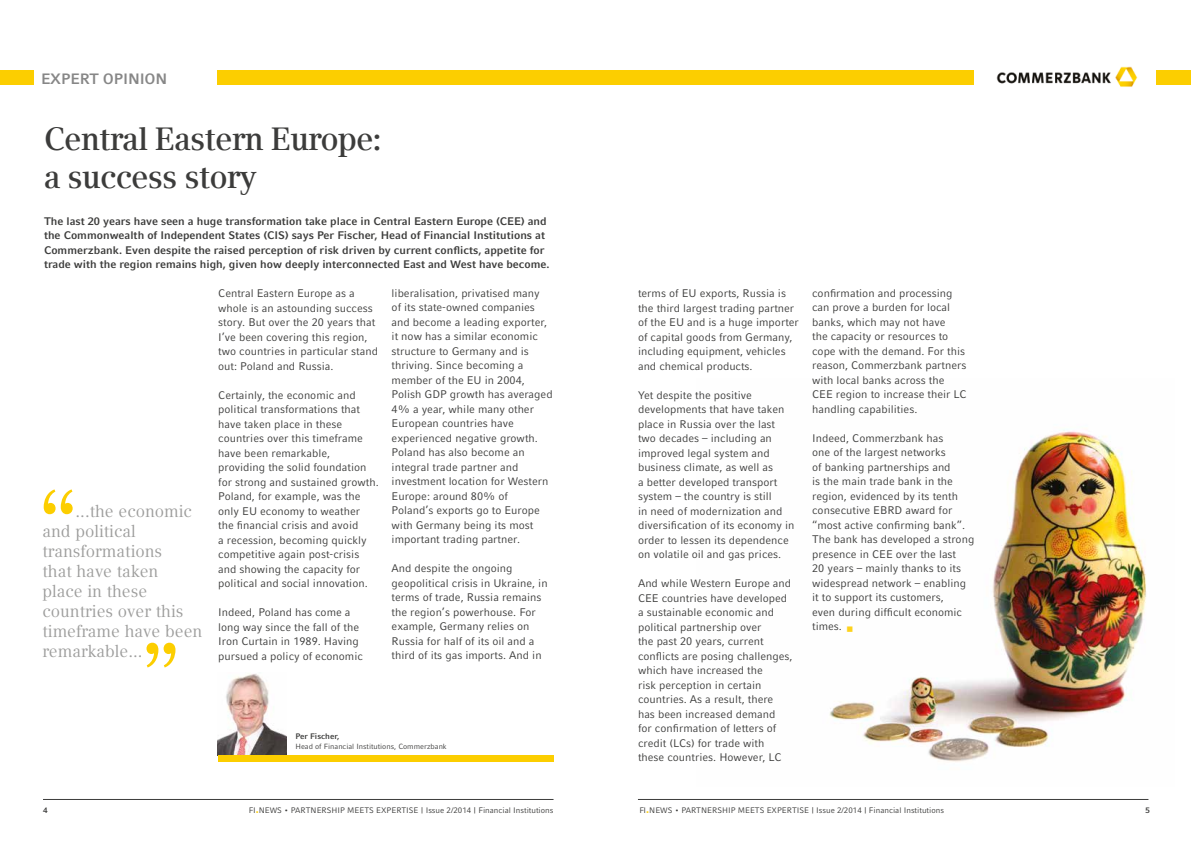
<style>
.page{position:relative;width:1191px;height:842px;background:#fff}
.page>*{position:absolute;margin:0;border:0;box-sizing:border-box;transform-origin:0 0}
.t1{font:700 72px "Commerzbank Compatil Text";color:#fcce00}
.t2{font:600 32px/38px "Compatil Txt Headline";letter-spacing:-.01em;color:#3c3c3b}
.t3{font:17px/20px "Commerzbank Compatil Text";color:#9d9d9c}
.t4{font:700 15px "Commerzbank Compatil Fact";letter-spacing:-.01em;color:#878787}
.t5{font:11px/14.5px "Commerzbank Compatil Fact";color:#3c3c3b}
.t6{font:700 11px/14.5px "Commerzbank Compatil Fact";color:#3c3c3b}
.t7{font:8px "Commerzbank Compatil Fact";color:#3c3c3b}
.t8{font:700 8px "Commerzbank Compatil Fact";color:#3c3c3b}
.t9{font:7.5px "Commerzbank Compatil Fact";color:#3c3c3b}
</style>
<div class="page">
<div style="left:0;top:71px;width:34px;height:14px;background:#fcce00"></div>
<div style="left:217px;top:71px;width:756px;height:14px;background:#fcce00"></div>
<div style="left:1156px;top:71px;width:35px;height:14px;background:#fcce00"></div>
<img style="left:996px;top:66px;width:141px;height:21px">
<hr style="left:43px;top:799px;width:510px;height:1px;background:#3c3c3b">
<img style="left:218px;top:674px;width:69px;height:81px">
<div style="left:218px;top:755px;width:335px;height:7px;background:#fcce00"></div>
<hr style="left:638px;top:799px;width:510px;height:1px;background:#3c3c3b">
<img style="left:829px;top:430px;width:318px;height:332px">
<svg style="left:847px;top:626px;width:5px;height:5px"></svg>
<h3 class="t4" style="left:41px;top:69px;width:128px">EXPERT OPINION</h3>
<h2 class="t2" style="left:44px;top:120px;width:339px">Central Eastern Europe: a success story</h2>
<p class="t6" style="left:44px;top:213px;width:507px">The last 20 years have seen a huge transformation take place in Central Eastern Europe (CEE) and the Commonwealth of Independent States (CIS) says Per Fischer, Head of Financial Institutions at Commerzbank. Even despite the raised perception of risk driven by current conflicts, appetite for trade with the region remains high, given how deeply interconnected East and West have become.</p>
<h1 class="t1" style="left:40px;top:481px;width:39px">“</h1>
<h3 class="t3" style="left:42px;top:501px;width:161px;text-indent:33px">...the economic and political transformations<br>that have taken place in these countries over this timeframe have been remarkable...</h3>
<h1 class="t1" style="left:143px;top:635px;width:39px">”</h1>
<p class="t5" style="left:218px;top:286px;width:161px">Central Eastern Europe as a whole is an astounding success story. But over the 20 years that<br>I’ve been covering this region, two countries in particular stand out: Poland and Russia.</p>
<p class="t5" style="left:218px;top:387px;width:162px">Certainly, the economic and political transformations that have taken place in these countries over this timeframe have been remarkable, providing the solid foundation for strong and sustained growth.<br>Poland, for example, was the only EU economy to weather<br>the financial crisis and avoid<br>a recession, becoming quickly competitive again post-crisis and showing the capacity for political and social innovation.</p>
<p class="t5" style="left:218px;top:605px;width:146px">Indeed, Poland has come a long way since the fall of the<br>Iron Curtain in 1989. Having pursued a policy of economic</p>
<p class="t5" style="left:391px;top:286px;width:162px">liberalisation, privatised many<br>of its state-owned companies and become a leading exporter, it now has a similar economic structure to Germany and is thriving. Since becoming a member of the EU in 2004,<br>Polish GDP growth has averaged<br>4% a year, while many other<br>European countries have experienced negative growth.<br>Poland has also become an integral trade partner and investment location for Western<br>Europe: around 80% of<br>Poland’s exports go to Europe with Germany being its most important trading partner.</p>
<p class="t5" style="left:391px;top:561px;width:157px">And despite the ongoing geopolitical crisis in Ukraine, in terms of trade, Russia remains the region’s powerhouse. For example, Germany relies on<br>Russia for half of its oil and a third of its gas imports. And in</p>
<p class="t8" style="left:295px;top:732px;width:46px">Per Fischer,</p>
<p class="t9" style="left:295px;top:742px;width:153px">Head of Financial Institutions, Commerzbank</p>
<p class="t5" style="left:638px;top:286px;width:162px">terms of EU exports, Russia is the third largest trading partner of the EU and is a huge importer of capital goods from Germany, including equipment, vehicles and chemical products.</p>
<p class="t5" style="left:638px;top:387px;width:158px">Yet despite the positive developments that have taken place in Russia over the last two decades – including an improved legal system and business climate, as well as<br>a better developed transport system – the country is still<br>in need of modernization and diversification of its economy in order to lessen its dependence on volatile oil and gas prices.</p>
<p class="t5" style="left:638px;top:576px;width:156px">And while Western Europe and<br>CEE countries have developed a sustainable economic and political partnership over<br>the past 20 years, current conflicts are posing challenges, which have increased the<br>risk perception in certain countries. As a result, there has been increased demand<br>for confirmation of letters of credit (LCs) for trade with these countries. However, LC</p>
<p class="t5" style="left:812px;top:286px;width:156px">confirmation and processing can prove a burden for local banks, which may not have<br>the capacity or resources to cope with the demand. For this reason, Commerzbank partners with local banks across the<br>CEE region to increase their LC handling capabilities.</p>
<p class="t5" style="left:812px;top:431px;width:164px">Indeed, Commerzbank has<br>one of the largest networks<br>of banking partnerships and<br>is the main trade bank in the region, evidenced by its tenth consecutive EBRD award for “most active confirming bank”.<br>The bank has developed a strong presence in CEE over the last<br>20 years – mainly thanks to its widespread network – enabling it to support its customers,<br>even during difficult economic times.</p>
<p class="t8" style="left:43px;top:805px;width:6px">4</p>
<p class="t7" style="left:249px;top:805px;width:306px">FI NEWS • PARTNERSHIP MEETS EXPERTISE | Issue 2/2014 | Financial Institutions</p>
<p class="t7" style="left:639px;top:805px;width:306px">FI NEWS • PARTNERSHIP MEETS EXPERTISE | Issue 2/2014 | Financial Institutions</p>
<p class="t8" style="left:1145px;top:805px;width:6px">5</p>
</div>
